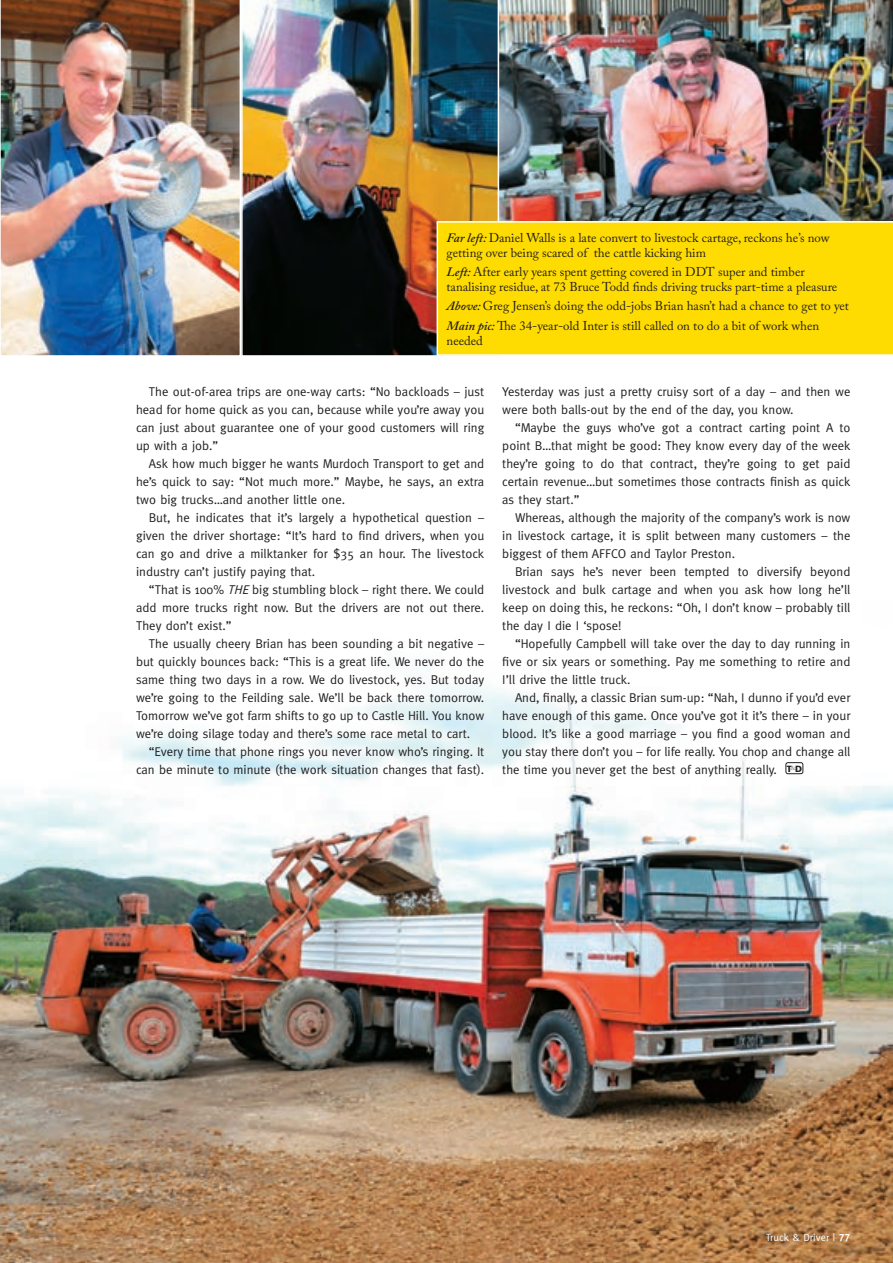
<style>
.page{position:relative;width:893px;height:1263px;background:#fff}
.page>*{position:absolute;margin:0;border:0;box-sizing:border-box;transform-origin:0 0}
.Bodycopy_01__meta{font:12.75px/18px "Meta";color:#231f20;text-align:justify}
.Caption__caslon__-_T{font:12.75px/15px "Adobe Caslon Pro";color:#231f20}
.t1{font:10.5px "Meta";color:#fff}
.t2{font:900 9px "Frutiger";color:#231f20}
.s1{font-weight:600;font-style:italic}
.s2{font-style:italic}
.s3{font-family:"Meta Bold LF"}
</style>
<div class="page">
<img style="left:0;top:675px;width:893px;height:588px">
<div style="left:785px;top:762px;width:18px;height:12px;border:1px solid #231f20;border-radius:2px"></div>
<img style="left:0;top:0;width:240px;height:356px">
<img style="left:241px;top:0;width:257px;height:356px">
<img style="left:499px;top:0;width:394px;height:221px">
<div style="left:437px;top:221px;width:456px;height:135px;background:#ffdc01"></div>
<svg style="left:862px;top:1222px;width:6px;height:6px"></svg>
<p class="Caption__caslon__-_T" style="left:447px;top:230px;width:385px"><span class="s1">Far left:</span> Daniel Walls is a late convert to livestock cartage, reckons he’s now getting over being scared of the cattle kicking him</p>
<p class="Caption__caslon__-_T" style="left:447px;top:264px;width:392px"><span class="s1">Left:</span> After early years spent getting covered in DDT super and timber tanalising residue, at 73 Bruce Todd finds driving trucks part-time a pleasure</p>
<p class="Caption__caslon__-_T" style="left:447px;top:298px;width:404px"><span class="s1">Above:</span> Greg Jensen’s doing the odd-jobs Brian hasn’t had a chance to get to yet</p>
<p class="Caption__caslon__-_T" style="left:447px;top:318px;width:374px"><span class="s1">Main pic:</span> The 34-year-old Inter is still called on to do a bit of work when needed</p>
<p class="Bodycopy_01__meta" style="left:136px;top:382px;width:350px;text-indent:13px">The out-of-area trips are one-way carts: “No backloads – just head for home quick as you can, because while you’re away you can just about guarantee one of your good customers will ring up with a job.”</p>
<p class="Bodycopy_01__meta" style="left:136px;top:454px;width:350px;text-indent:13px">Ask how much bigger he wants Murdoch Transport to get and he’s quick to say: “Not much more.” Maybe, he says, an extra two big trucks…and another little one.</p>
<p class="Bodycopy_01__meta" style="left:136px;top:508px;width:350px;text-indent:13px">But, he indicates that it’s largely a hypothetical question – given the driver shortage: “It’s hard to find drivers, when you can go and drive a milktanker for $35 an hour. The livestock industry can’t justify paying that.</p>
<p class="Bodycopy_01__meta" style="left:136px;top:580px;width:350px;text-indent:13px">“That is 100% <span class="s2">THE</span>big stumbling block – right there. We could add more trucks right now. But the drivers are not out there.<br>They don’t exist.”</p>
<p class="Bodycopy_01__meta" style="left:136px;top:634px;width:350px;text-indent:13px">The usually cheery Brian has been sounding a bit negative – but quickly bounces back: “This is a great life. We never do the same thing two days in a row. We do livestock, yes. But today we’re going to the Feilding sale. We’ll be back there tomorrow.<br>Tomorrow we’ve got farm shifts to go up to Castle Hill. You know we’re doing silage today and there’s some race metal to cart.</p>
<p class="Bodycopy_01__meta" style="left:136px;top:742px;width:350px;text-align:right">“Every time that phone rings you never know who’s ringing. It can be minute to minute (the work situation changes that fast).</p>
<p class="Bodycopy_01__meta" style="left:502px;top:382px;width:350px">Yesterday was just a pretty cruisy sort of a day – and then we were both balls-out by the end of the day, you know.</p>
<p class="Bodycopy_01__meta" style="left:502px;top:418px;width:350px;text-indent:13px">“Maybe the guys who’ve got a contract carting point A to point B…that might be good: They know every day of the week they’re going to do that contract, they’re going to get paid certain revenue…but sometimes those contracts finish as quick as they start.”</p>
<p class="Bodycopy_01__meta" style="left:502px;top:508px;width:350px;text-indent:13px">Whereas, although the majority of the company’s work is now in livestock cartage, it is split between many customers – the biggest of them AFFCO and Taylor Preston.</p>
<p class="Bodycopy_01__meta" style="left:502px;top:562px;width:350px;text-indent:13px">Brian says he’s never been tempted to diversify beyond livestock and bulk cartage and when you ask how long he’ll keep on doing this, he reckons: “Oh, I don’t know – probably till the day I die I ‘spose!</p>
<p class="Bodycopy_01__meta" style="left:502px;top:635px;width:350px;text-indent:13px">“Hopefully Campbell will take over the day to day running in five or six years or something. Pay me something to retire and I’ll drive the little truck.</p>
<p class="Bodycopy_01__meta" style="left:502px;top:689px;width:350px;text-indent:13px">And, finally, a classic Brian sum-up: “Nah, I dunno if you’d ever have enough of this game. Once you’ve got it it’s there – in your blood. It’s like a good marriage – you find a good woman and you stay there don’t you – for life really. You chop and change all the time you never get the best of anything really.</p>
<p class="t2" style="left:787px;top:763px;width:17px">T<sup>&amp;</sup>D</p>
<p class="t1" style="left:766px;top:1231px;width:86px">Truck &amp; Driver | <span class="s3">77</span></p>
</div>
